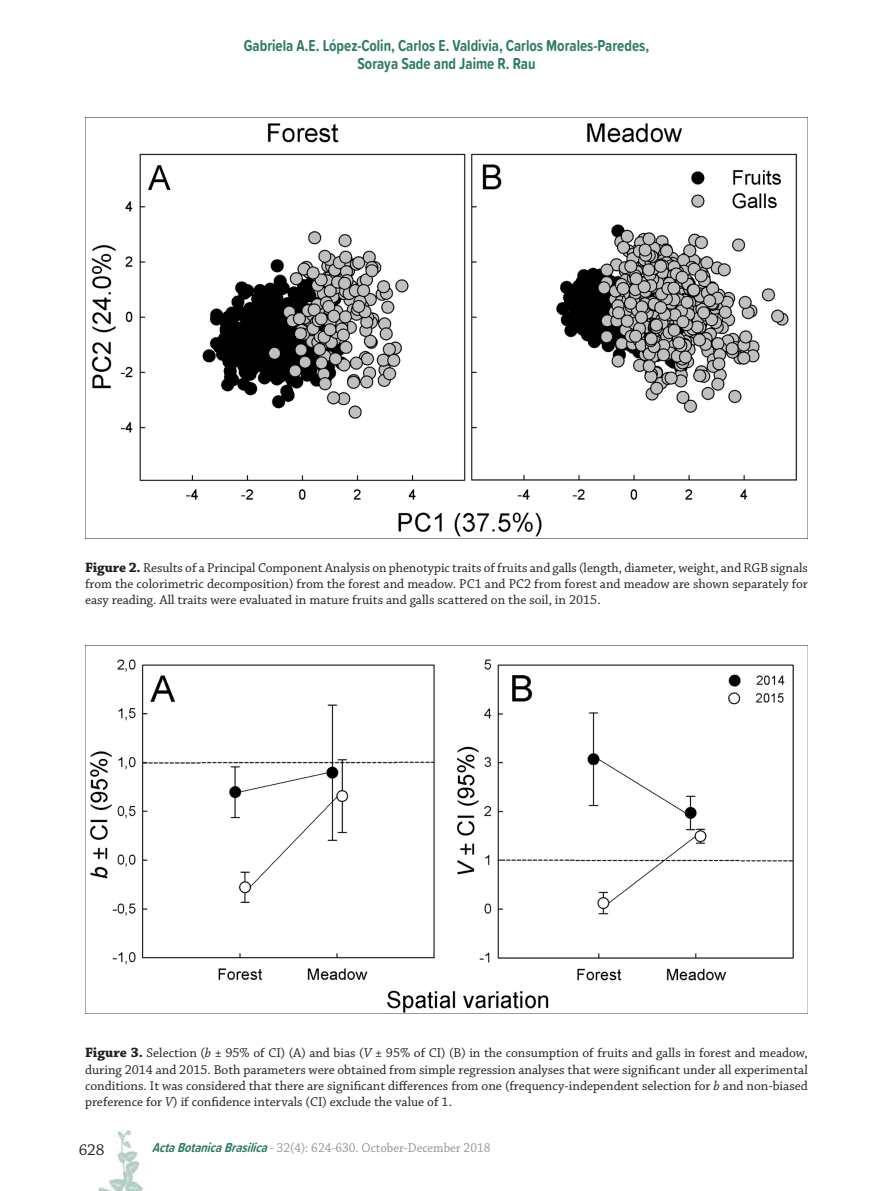
<style>
.page{position:relative;width:893px;height:1191px;background:#fff}
.page>*{position:absolute;margin:0;border:0;box-sizing:border-box;transform-origin:0 0}
.t1{font:700 16.5px/18px "Proxima Soft Cond";color:#2f7b67;text-align:center;scale:.91 1}
.t2{font:16.5px "Chaparral Pro";color:#231f20}
.LEGENDA_-_Tabela_e_F{font:13.5px/16.2px "Chaparral Pro";color:#231f20;text-align:justify}
.t3{font:13.5px "Chaparral Pro";color:#939598;scale:.95 1}
.s1{font-weight:700;font-size:14.25px}
.s2{font-style:italic}
.s3{font-family:"Proxima Soft Cond";font-weight:700;font-style:italic;color:#2f7b67}
</style>
<div class="page">
<img style="left:98px;top:1130px;width:45px;height:61px">
<img style="left:85px;top:117px;width:723px;height:421px">
<img style="left:85px;top:646px;width:723px;height:367px">
<p class="t1" style="left:244px;top:36px;width:447px">Gabriela A.E. López-Colin, Carlos E. Valdivia, Carlos Morales-Paredes,<br>Soraya Sade and Jaime R. Rau</p>
<p class="LEGENDA_-_Tabela_e_F" style="left:85px;top:560px;width:724px"><span class="s1">Figure 2.</span> Results of a Principal Component Analysis on phenotypic traits of fruits and galls (length, diameter, weight, and RGB signals from the colorimetric decomposition) from the forest and meadow. PC1 and PC2 from forest and meadow are shown separately for easy reading. All traits were evaluated in mature fruits and galls scattered on the soil, in 2015.</p>
<p class="LEGENDA_-_Tabela_e_F" style="left:85px;top:1045px;width:724px"><span class="s1">Figure 3.</span> Selection (<span class="s2">b</span> ± 95% of CI) (A) and bias (<span class="s2">V</span> ± 95% of CI) (B) in the consumption of fruits and galls in forest and meadow, during 2014 and 2015. Both parameters were obtained from simple regression analyses that were significant under all experimental conditions. It was considered that there are significant differences from one (frequency-independent selection for <span class="s2">b</span> and non-biased preference for <span class="s2">V</span>) if confidence intervals (CI) exclude the value of 1.</p>
<p class="t2" style="left:79px;top:1141px;width:27px">628</p>
<p class="t3" style="left:152px;top:1140px;width:358px"><span class="s3">ActaBotanicaBrasilica</span>- 32(4): 624-630. October-December 2018</p>
</div>
